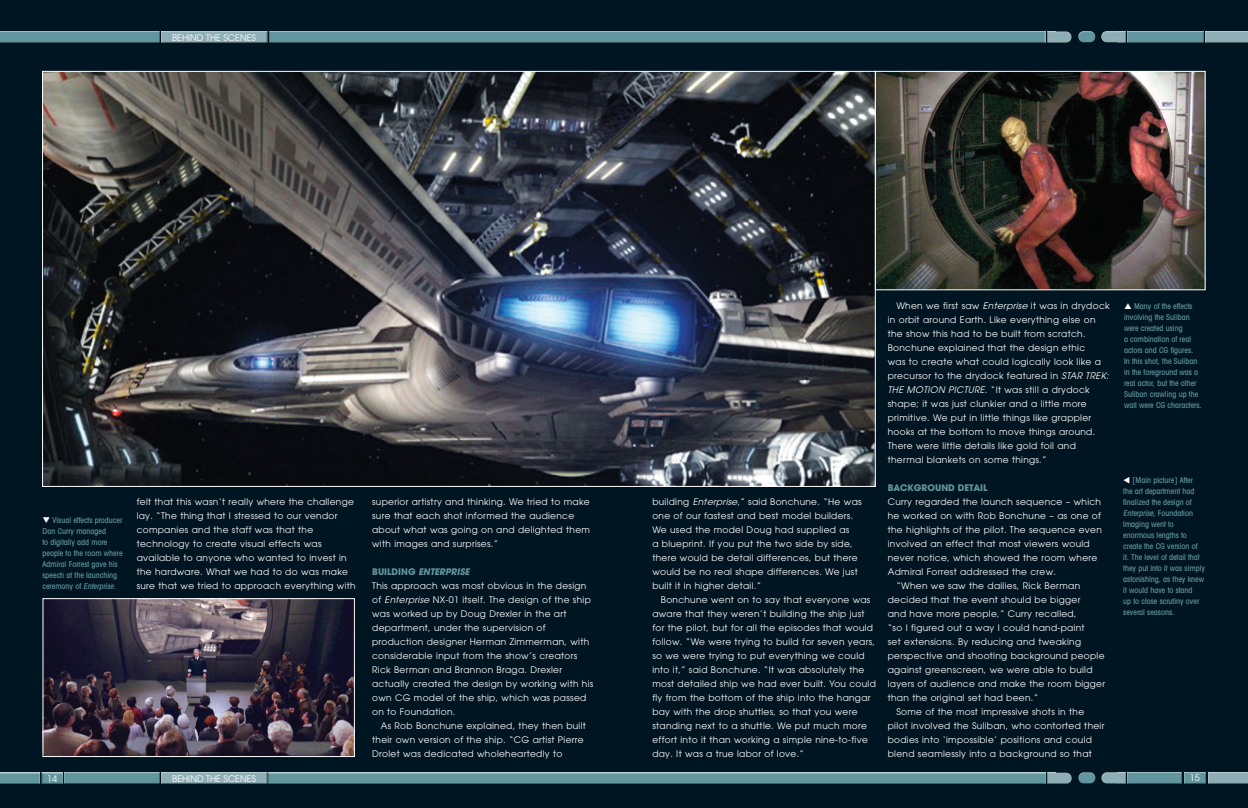
<style>
.page{position:relative;width:1248px;height:808px;background:#fff}
.page>*{position:absolute;margin:0;border:0;box-sizing:border-box;transform-origin:0 0}
.t1{font:9px/14px "Avant Garde";letter-spacing:.035em;color:#fff}
.t2{font:9px "Avant Garde";color:#fff}
.t3{font:700 9px "Avant Garde";color:#61969e}
.t4{font:500 condensed 8px/11px "Avant Garde LT";color:#61969e}
.s1{color:#fff}
.s2{font-style:italic}
.s3{font-weight:700;color:#61969e}
.s4{font-weight:700;font-style:italic;color:#61969e}
.s5{font-family:"Avant Garde LT";font-style:italic}
</style>
<div class="page">
<div style="left:0;top:0;width:1247px;height:808px;background:#001522"></div>
<div style="left:160px;top:31px;width:108px;height:12px;background:#8eaeb5"></div>
<div style="left:160px;top:772px;width:108px;height:12px;background:#8eaeb5"></div>
<div style="left:0;top:31px;width:160px;height:12px;background:#61969e"></div>
<div style="left:63px;top:772px;width:97px;height:12px;background:#61969e"></div>
<div style="left:40px;top:772px;width:23px;height:12px;background:#231f20;opacity:.75"></div>
<div style="left:0;top:772px;width:40px;height:12px;background:#231f20;opacity:.75"></div>
<img style="left:45px;top:600px;width:308px;height:155px">
<div style="left:43px;top:598px;width:312px;height:159px;border:1px solid #fff"></div>
<div style="left:1099px;top:30px;width:27px;height:13px;background:#231f20;opacity:.75"></div>
<div style="left:1099px;top:772px;width:27px;height:12px;background:#231f20;opacity:.75"></div>
<div style="left:1045px;top:31px;width:27px;height:12px;background:#231f20;opacity:.75"></div>
<div style="left:1046px;top:772px;width:26px;height:12px;background:#231f20;opacity:.75"></div>
<div style="left:1126px;top:31px;width:78px;height:12px;background:#61969e"></div>
<div style="left:1126px;top:772px;width:56px;height:12px;background:#61969e"></div>
<div style="left:1183px;top:772px;width:23px;height:12px;background:#61969e"></div>
<div style="left:269px;top:31px;width:776px;height:12px;background:#61969e"></div>
<div style="left:268px;top:772px;width:777px;height:12px;background:#231f20;opacity:.75"></div>
<div style="left:1203px;top:31px;width:44px;height:12px;background:#8eaeb5"></div>
<div style="left:1207px;top:772px;width:40px;height:12px;background:#8eaeb5"></div>
<div style="left:1077px;top:30px;width:19px;height:10px;background:#fff;opacity:.75"></div>
<div style="left:1077px;top:33px;width:20px;height:10px;background:#231f20;opacity:.75"></div>
<div style="left:1077px;top:771px;width:19px;height:10px;background:#fff;opacity:.75"></div>
<div style="left:1077px;top:774px;width:20px;height:10px;background:#231f20;opacity:.75"></div>
<img style="left:44px;top:73px;width:829px;height:412px">
<img style="left:876px;top:73px;width:327px;height:215px">
<div style="left:874px;top:71px;width:331px;height:219px;border:1px solid #fff"></div>
<p class="t2" style="left:172px;top:32px;width:85px">BEHIND THE SCENES</p>
<p class="t4" style="left:43px;top:514px;width:81px"><span class="s1">❑</span> Visual effects producer<br>Dan Curry managed<br>to digitally add more people to the room where<br>Admiral Forrest gave his speech at the launching c e re m o n y of <span class="s2">Enterprise.</span></p>
<p class="t1" style="left:137px;top:495px;width:220px">felt that this wasn’t really where the challenge lay. “The thing that I stressed to our vendor companies and the staff was that the technology to create visual effects was available to anyone who wanted to invest in the hardware. What we had to do was make sure that we tried to approach everything with</p>
<p class="t1" style="left:372px;top:495px;width:219px">superior artistry and thinking. We tried to make sure that each shot informed the audience about what was going on and delighted them with images and surprises.”</p>
<p class="t1" style="left:372px;top:565px;width:223px"><span class="s3">B U I L D I N G</span> <span class="s4">ENTERPRISE<br></span>This approach was most obvious in the design of <span class="s5">Enterprise</span> NX-01 itself. The design of the ship was worked up by Doug Drexler in the art department, under the supervision of production designer Herman Zimmerman, with considerable input from the show’s creators Rick Berman and Brannon Braga. Drexler actually created the design by working with his own CG model of the ship, which was passed on to Foundation.</p>
<p class="t1" style="left:372px;top:719px;width:215px;text-indent:9px">As Rob Bonchune explained, they then built their own version of the ship. “CG artist Pierre<br>Drolet was dedicated wholeheartedly to</p>
<p class="t1" style="left:47px;top:771px;width:11px">14</p>
<p class="t2" style="left:172px;top:773px;width:85px">BEHIND THE SCENES</p>
<p class="t1" style="left:652px;top:495px;width:211px">building <span class="s5">Enterprise</span>,” said Bonchune. “He was one of our fastest and best model builders.<br>We used the model Doug had supplied as<br>a blueprint. If you put the two side by side, there would be detail differences, but there would be no real shape differences. We just built it in higher detail.”</p>
<p class="t1" style="left:652px;top:593px;width:225px;text-indent:9px">Bonchune went on to say that everyone was aware that they weren’t building the ship just for the pilot, but for all the episodes that would follow. “We were trying to build for seven years, so we were trying to put everything we could into it,” said Bonchune. “It was absolutely the most detailed ship we had ever built. You could fly from the bottom of the ship into the hangar bay with the drop shuttles, so that you were standing next to a shuttle. We put much more effort into it than working a simple nine-to-five day. It was a true labor of love.”</p>
<p class="t1" style="left:887px;top:299px;width:223px;text-indent:9px">When we first saw <span class="s5">Enterprise</span> it was in drydock in orbit around Earth. Like everything else on the show this had to be built from scratch.<br>Bonchune explained that the design ethic<br>was to create what could logically look like a precursor to the drydock featured in <span class="s5">STAR TREK:<br>THE MOTION PICTURE</span>. “It was still a drydock shape; it was just clunkier and a little more primitive. We put in little things like grappler hooks at the bottom to move things around.<br>There were little details like gold foil and thermal blankets on some things.”</p>
<p class="t3" style="left:887px;top:482px;width:101px">BACKGROUND DETAIL</p>
<p class="t1" style="left:887px;top:495px;width:215px">Curry regarded the launch sequence – which</p>
<p class="t1" style="left:887px;top:509px;width:215px">he worked on with Rob Bonchune – as one of</p>
<p class="t1" style="left:887px;top:523px;width:215px">the highlights of the pilot. The sequence even</p>
<p class="t1" style="left:887px;top:537px;width:203px">involved an effect that most viewers would</p>
<p class="t1" style="left:887px;top:551px;width:211px">never notice, which showed the room where</p>
<p class="t1" style="left:887px;top:565px;width:170px">Admiral Forrest addressed the crew.</p>
<p class="t1" style="left:896px;top:579px;width:185px">“When we saw the dailies, Rick Berman</p>
<p class="t1" style="left:887px;top:593px;width:194px">decided that the event should be bigger</p>
<p class="t1" style="left:887px;top:607px;width:190px">and have more people,” Curry recalled,</p>
<p class="t1" style="left:887px;top:621px;width:198px">“so I figured out a way I could hand-paint</p>
<p class="t1" style="left:887px;top:635px;width:195px">set extensions. By reducing and tweaking</p>
<p class="t1" style="left:887px;top:649px;width:218px">perspective and shooting background people</p>
<p class="t1" style="left:887px;top:663px;width:206px">against greenscreen, we were able to build</p>
<p class="t1" style="left:887px;top:677px;width:219px">layers of audience and make the room bigger</p>
<p class="t1" style="left:887px;top:691px;width:152px">than the original set had been.”</p>
<p class="t1" style="left:896px;top:705px;width:189px">Some of the most impressive shots in the</p>
<p class="t1" style="left:887px;top:719px;width:218px">pilot involved the Suliban, who contorted their</p>
<p class="t1" style="left:887px;top:733px;width:206px">bodies into ‘impossible’ positions and could</p>
<p class="t1" style="left:887px;top:747px;width:205px">blend seamlessly into a background so that</p>
<p class="t4" style="left:1123px;top:300px;width:79px;text-indent:10px">Many of the effects involving the Suliban were created using<br>a combination of real actors and CG figures.<br>In this shot, the Suliban in the foreground was a real actor, but the other<br>Suliban crawling up the wall were CG characters.</p>
<p class="t4" style="left:1123px;top:474px;width:83px"><span class="s1">▼</span> [Main picture] After<br>the art department had finalized the design of<br><span class="s2">Enterprise</span>, F o u n d a t i o n<br>Imaging went to enormous lengths to create the CG version of it. The level of detail that they put into it was simply astonishing, as they knew it would have to stand<br>up to close scrutiny over several seasons.</p>
<p class="t1" style="left:1189px;top:771px;width:11px">15</p>
</div>
